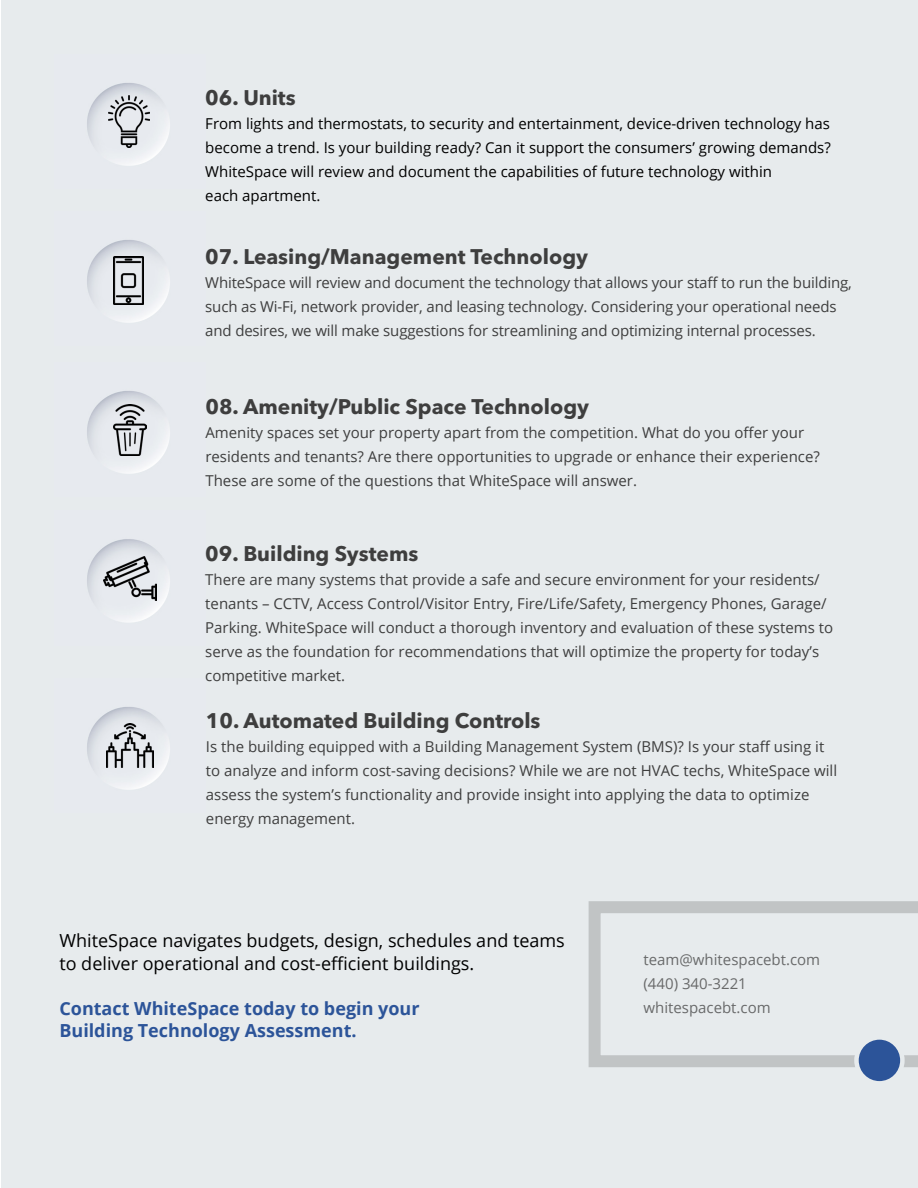
<style>
.page{position:relative;width:918px;height:1188px;background:#fff}
.page>*{position:absolute;margin:0;border:0;box-sizing:border-box;transform-origin:0 0}
.t1{font:700 21px "Avenir Next LT Pro";color:#3e3e3e}
.t2{font:18px/22.5px "Open Sans";color:#000}
.t3{font:700 18px/22.5px "Open Sans";color:#2c5499}
.t4{font:15px/24px "Open Sans";color:#3e3e3e}
.t5{font:15px/24px "Open Sans";color:#000}
</style>
<div class="page">
<div style="left:1px;top:0;width:917px;height:1188px;background:#e7ebed"></div>
<img style="left:87px;top:707px;width:83px;height:83px">
<img style="left:106px;top:724px;width:48px;height:43px">
<img style="left:87px;top:539px;width:83px;height:83px">
<img style="left:104px;top:556px;width:52px;height:44px">
<img style="left:87px;top:240px;width:83px;height:83px">
<img style="left:114px;top:257px;width:29px;height:47px">
<img style="left:87px;top:83px;width:83px;height:83px">
<img style="left:109px;top:95px;width:41px;height:52px">
<img style="left:87px;top:391px;width:83px;height:83px">
<img style="left:113px;top:405px;width:34px;height:50px">
<svg style="left:589px;top:901px;width:329px;height:166px"></svg>
<svg style="left:856px;top:1037px;width:46px;height:46px;background:#4265a2"></svg>
<div style="left:854px;top:1035px;width:51px;height:51px;border:4px solid #e7ebed;border-radius:50%"></div>
<h1 class="t1" style="left:205px;top:85px;width:92px">06. Units</h1>
<p class="t5" style="left:205px;top:112px;width:627px">From lights and thermostats, to security and entertainment, device-driven technology has become a trend. Is your building ready? Can it support the consumers’ growing demands?<br>WhiteSpace will review and document the capabilities of future technology within<br>each apartment.</p>
<h1 class="t1" style="left:205px;top:244px;width:384px">07. Leasing/Management Technology</h1>
<p class="t4" style="left:205px;top:271px;width:648px">WhiteSpace will review and document the technology that allows your staff to run the building, such as Wi-Fi, network provider, and leasing technology. Considering your operational needs and desires, we will make suggestions for streamlining and optimizing internal processes.</p>
<h1 class="t1" style="left:205px;top:393px;width:385px">08. Amenity/Public Space Technology</h1>
<p class="t4" style="left:205px;top:420px;width:616px">Amenity spaces set your property apart from the competition. What do you offer your residents and tenants? Are there opportunities to upgrade or enhance their experience?<br>These are some of the questions that WhiteSpace will answer.</p>
<h1 class="t1" style="left:205px;top:541px;width:215px">09. Building Systems</h1>
<p class="t4" style="left:205px;top:567px;width:629px">There are many systems that provide a safe and secure environment for your residents/ tenants – CCTV, Access Control/Visitor Entry, Fire/Life/Safety, Emergency Phones, Garage/ Parking. WhiteSpace will conduct a thorough inventory and evaluation of these systems to serve as the foundation for recommendations that will optimize the property for today’s competitive market.</p>
<h1 class="t1" style="left:206px;top:708px;width:336px">10. Automated Building Controls</h1>
<p class="t4" style="left:206px;top:734px;width:633px">Is the building equipped with a Building Management System (BMS)? Is your staff using it to analyze and inform cost-saving decisions? While we are not HVAC techs, WhiteSpace will assess the system’s functionality and provide insight into applying the data to optimize energy management.</p>
<p class="t2" style="left:59px;top:929px;width:507px">WhiteSpace navigates budgets, design, schedules and teams to deliver operational and cost-efficient buildings.</p>
<p class="t3" style="left:59px;top:997px;width:362px">Contact WhiteSpace today to begin your<br>Building Technology Assessment.</p>
<p class="t4" style="left:644px;top:947px;width:178px">team@whitespacebt.com (440) 340-3221 whitespacebt.com</p>
</div>
